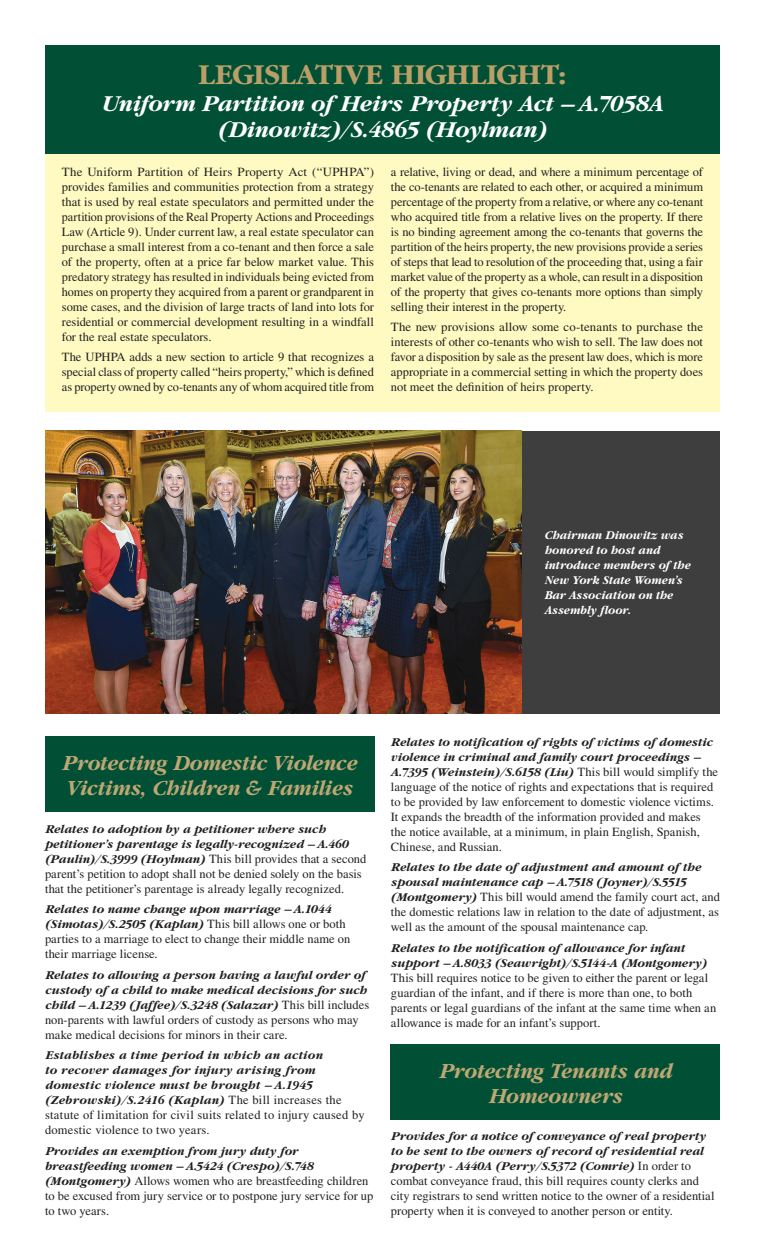
<style>
.page{position:relative;width:765px;height:1260px;background:#fff}
.page>*{position:absolute;margin:0;border:0;box-sizing:border-box;transform-origin:0 0}
.t1{font:700 30px "Garamond";color:#ba9f67}
.t2{font:italic 700 23.75px/26.2px "Garamond";letter-spacing:-.005em;color:#fff;text-align:center}
.t3{font:italic 700 22.5px/25px "Garamond";letter-spacing:-.005em;color:#bfa773;scale:.95 1}
.t4{font:12.5px/15px "Times";color:#231f20}
.t5{font:italic 700 12.5px/15px "Garamond";letter-spacing:.005em;color:#231f20}
.t6{font:italic 700 12.5px/15px "Garamond";letter-spacing:.005em;color:#fff;scale:.95 1}
.t7{font:12.5px/15px "Times";letter-spacing:.02em;color:#231f20}
.s1{font-family:"Garamond";font-weight:700;font-style:italic}
.s2{font-family:"Times";font-weight:400;font-style:normal}
</style>
<div class="page">
<div style="left:45px;top:155px;width:675px;height:257px;background:#fffac1"></div>
<img style="left:45px;top:431px;width:477px;height:283px">
<div style="left:522px;top:431px;width:198px;height:283px;background:#3e3e3f"></div>
<div style="left:45px;top:736px;width:329px;height:76px;background:#015036"></div>
<div style="left:391px;top:1044px;width:329px;height:75px;background:#015036"></div>
<div style="left:45px;top:45px;width:675px;height:109px;background:#015036"></div>
<h1 class="t1" style="left:199px;top:59px;width:369px">LEGISLATIVE HIGHLIGHT:</h1>
<h2 class="t2" style="left:102px;top:90px;width:563px">Uniform Partition of Heirs Property Act – A.7058A (Dinowitz)/S.4865 (Hoylman)</h2>
<p class="t4" style="left:62px;top:164px;width:314px;text-align:justify">The Uniform Partition of Heirs Property Act (“UPHPA”) provides families and communities protection from a strategy that is used by real estate speculators and permitted under the partition provisions of the Real Property Actions and Proceedings Law (Article 9). Under current law, a real estate speculator can purchase a small interest from a co-tenant and then force a sale of the property, often at a price far below market value. This predatory strategy has resulted in individuals being evicted from homes on property they acquired from a parent or grandparent in some cases, and the division of large tracts of land into lots for residential or commercial development resulting in a windfall for the real estate speculators.</p>
<p class="t4" style="left:62px;top:350px;width:314px;text-align:justify">The UPHPA adds a new section to article 9 that recognizes a special class of property called “heirs property,” which is defined as property owned by co-tenants any of whom acquired title from</p>
<p class="t4" style="left:391px;top:164px;width:314px;text-align:justify">a relative, living or dead, and where a minimum percentage of the co-tenants are related to each other, or acquired a minimum percentage of the property from a relative, or where any co-tenant who acquired title from a relative lives on the property. If there is no binding agreement among the co-tenants that governs the partition of the heirs property, the new provisions provide a series of steps that lead to resolution of the proceeding that, using a fair market value of the property as a whole, can result in a disposition of the property that gives co-tenants more options than simply selling their interest in the property.</p>
<p class="t4" style="left:391px;top:320px;width:314px;text-align:justify">The new provisions allow some co-tenants to purchase the interests of other co-tenants who wish to sell. The law does not favor a disposition by sale as the present law does, which is more appropriate in a commercial setting in which the property does not meet the definition of heirs property.</p>
<p class="t6" style="left:545px;top:528px;width:155px">Chairman Dinowitz was honored to host and introduce members of the<br>New York State Women’s<br>Bar Association on the<br>Assembly floor.</p>
<h3 class="t3" style="left:62px;top:751px;width:312px">Protecting Domestic Violence<br>Victims, Children &amp; Families</h3>
<p class="t5" style="left:45px;top:821px;width:305px">Relates to adoption by a petitioner where such petitioner’s parentage is legally-recognized – A.460</p>
<p class="t4" style="left:45px;top:851px;width:323px"><span class="s1">(Paulin)/S.3999 (Hoylman)</span> This bill provides that a second parent’s petition to adopt shall not be denied solely on the basis that the petitioner’s parentage is already legally recognized.</p>
<p class="t5" style="left:45px;top:902px;width:302px">Relates to name change upon marriage – A.1044 (Simotas)/S.2505 (Kaplan) <span class="s2">This bill allows one or both</span></p>
<p class="t4" style="left:45px;top:931px;width:307px">parties to a marriage to elect to change their middle name on their marriage license.</p>
<p class="t5" style="left:45px;top:967px;width:326px">Relates to allowing a person having a lawful order of custody of a child to make medical decisions for such child – A.1239 (Jaffee)/S.3248 (Salazar) <span class="s2">This bill includes</span></p>
<p class="t4" style="left:45px;top:1012px;width:315px">non-parents with lawful orders of custody as persons who may make medical decisions for minors in their care.</p>
<p class="t5" style="left:45px;top:1048px;width:298px">Establishes a time period in which an action<br>to recover damages for injury arising from domestic violence must be brought – A.1945 (Zebrowski)/S.2416 (Kaplan) <span class="s2">The bill increases the</span></p>
<p class="t7" style="left:45px;top:1108px;width:321px">statute of limitation for civil suits related to injury caused by domestic violence to two years.</p>
<p class="t5" style="left:45px;top:1144px;width:270px">Provides an exemption from jury duty for breastfeeding women – A.5424 (Crespo)/S.748</p>
<p class="t4" style="left:45px;top:1173px;width:330px"><span class="s1">(Montgomery)</span> Allows women who are breastfeeding children to be excused from jury service or to postpone jury service for up to two years.</p>
<p class="t5" style="left:391px;top:734px;width:329px">Relates to notification of rights of victims of domestic violence in criminal and family court proceedings –<br>A.7395 (Weinstein)/S.6158 (Liu) <span class="s2">This bill would simplify the</span></p>
<p class="t4" style="left:391px;top:779px;width:325px">language of the notice of rights and expectations that is required to be provided by law enforcement to domestic violence victims.<br>It expands the breadth of the information provided and makes the notice available, at a minimum, in plain English, Spanish, Chinese, and Russian.</p>
<p class="t5" style="left:391px;top:860px;width:312px">Relates to the date of adjustment and amount of the spousal maintenance cap – A.7518 (Joyner)/S.5515</p>
<p class="t4" style="left:391px;top:889px;width:331px;text-align:justify"><span class="s1">(Montgomery)</span> This bill would amend the family court act, and the domestic relations law in relation to the date of adjustment, as well as the amount of the spousal maintenance cap.</p>
<p class="t5" style="left:391px;top:941px;width:318px">Relates to the notification of allowance for infant support – A.8033 (Seawright)/S.5144-A (Montgomery)</p>
<p class="t4" style="left:391px;top:970px;width:327px">This bill requires notice to be given to either the parent or legal guardian of the infant, and if there is more than one, to both parents or legal guardians of the infant at the same time when an allowance is made for an infant’s support.</p>
<h3 class="t3" style="left:439px;top:1058px;width:247px;text-align:center">Protecting Tenants and<br>Homeowners</h3>
<p class="t5" style="left:391px;top:1129px;width:316px">Provides for a notice of conveyance of real property to be sent to the owners of record of residential real property - A440A (Perry/S.5372 (Comrie) <span class="s2">In order to</span></p>
<p class="t4" style="left:391px;top:1173px;width:325px">combat conveyance fraud, this bill requires county clerks and city registrars to send written notice to the owner of a residential property when it is conveyed to another person or entity.</p>
</div>
